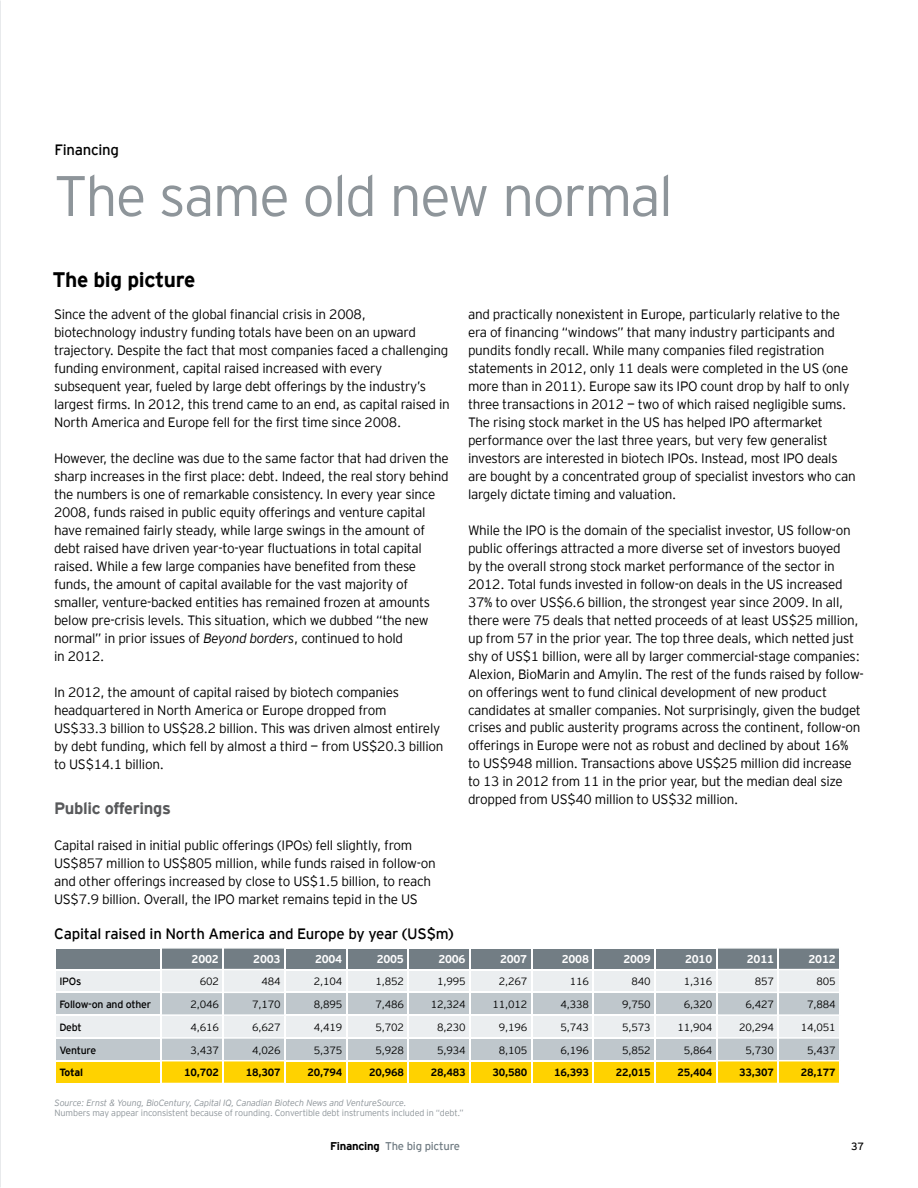
<style>
.page{position:relative;width:918px;height:1188px;background:#fff}
.page>*{position:absolute;margin:0;border:0;box-sizing:border-box;transform-origin:0 0}
.t1{font:300 57px "EY Interstate";letter-spacing:-.035em;color:#8e959a}
.t2{font:700 21px "EY Interstate";letter-spacing:-.02em;color:#000}
.t3{font:700 16.5px "EY Interstate";letter-spacing:-.02em;color:#58595b}
.t4{font:300 15px "EY Interstate";letter-spacing:-.015em;color:#000}
.t5{font:15px "EY Interstate";letter-spacing:-.02em;color:#000}
.t6{font:300 13.5px/18px "EY Interstate";letter-spacing:-.02em;color:#000}
.t7{font:700 11.25px "EY Interstate";letter-spacing:-.02em;color:#fff}
.t8{font:11.25px "EY Interstate";letter-spacing:-.02em;color:#727d84}
.t9{font:300 10.5px "EY Interstate";letter-spacing:-.02em;color:#000}
.t10{font:700 10.5px "EY Interstate";letter-spacing:-.02em;color:#000}
.t11{font:10.5px "EY Interstate";letter-spacing:-.02em;color:#000}
.t12{font:300 9px "EY Interstate";letter-spacing:-.015em;color:#8e959a}
.t13{font:italic 300 9px "EY Interstate";letter-spacing:-.015em;color:#8e959a}
.s1{font-style:italic}
.s2{font-weight:700;color:#000}
</style>
<div class="page">
<svg style="left:56px;top:948px;width:783px;height:136px;background:#d1cfb3"></svg>
<p class="t5" style="left:55px;top:139px;width:66px">Financing</p>
<h1 class="t1" style="left:54px;top:155px;width:621px">The same old new normal</h1>
<h2 class="t2" style="left:53px;top:264px;width:144px">The big picture</h2>
<p class="t6" style="left:54px;top:304px;width:397px">Since the advent of the global financial crisis in 2008, biotechnology industry funding totals have been on an upward trajectory. Despite the fact that most companies faced a challenging funding environment, capital raised increased with every subsequent year, fueled by large debt offerings by the industry’s largest firms. In 2012, this trend came to an end, as capital raised in North America and Europe fell for the first time since 2008.</p>
<p class="t6" style="left:54px;top:448px;width:396px">However, the decline was due to the same factor that had driven the sharp increases in the first place: debt. Indeed, the real story behind the numbers is one of remarkable consistency. In every year since 2008, funds raised in public equity offerings and venture capital have remained fairly steady, while large swings in the amount of debt raised have driven year-to-year fluctuations in total capital raised. While a few large companies have benefited from these funds, the amount of capital available for the vast majority of smaller, venture-backed entities has remained frozen at amounts below pre-crisis levels. This situation, which we dubbed “the new normal” in prior issues of <span class="s1">Beyond borders</span>, continued to hold<br>in 2012.</p>
<p class="t6" style="left:54px;top:682px;width:391px">In 2012, the amount of capital raised by biotech companies headquartered in North America or Europe dropped from<br>US$33.3 billion to US$28.2 billion. This was driven almost entirely by debt funding, which fell by almost a third — from US$20.3 billion to US$14.1 billion.</p>
<p class="t3" style="left:54px;top:796px;width:118px">Public offerings</p>
<p class="t6" style="left:54px;top:835px;width:383px">Capital raised in initial public offerings (IPOs) fell slightly, from US$857 million to US$805 million, while funds raised in follow-on and other offerings increased by close to US$1.5 billion, to reach US$7.9 billion. Overall, the IPO market remains tepid in the US</p>
<p class="t4" style="left:54px;top:923px;width:401px">Capital raised in North America and Europe by year (US$m)</p>
<p class="t6" style="left:468px;top:304px;width:389px">and practically nonexistent in Europe, particularly relative to the era of financing “windows” that many industry participants and pundits fondly recall. While many companies filed registration statements in 2012, only 11 deals were completed in the US (one more than in 2011). Europe saw its IPO count drop by half to only three transactions in 2012 — two of which raised negligible sums.<br>The rising stock market in the US has helped IPO aftermarket performance over the last three years, but very few generalist investors are interested in biotech IPOs. Instead, most IPO deals are bought by a concentrated group of specialist investors who can largely dictate timing and valuation.</p>
<p class="t6" style="left:468px;top:520px;width:397px">While the IPO is the domain of the specialist investor, US follow-on public offerings attracted a more diverse set of investors buoyed<br>by the overall strong stock market performance of the sector in 2012. Total funds invested in follow-on deals in the US increased 37% to over US$6.6 billion, the strongest year since 2009. In all, there were 75 deals that netted proceeds of at least US$25 million, up from 57 in the prior year. The top three deals, which netted just shy of US$1 billion, were all by larger commercial-stage companies:<br>Alexion, BioMarin and Amylin. The rest of the funds raised by follow&shy;on offerings went to fund clinical development of new product candidates at smaller companies. Not surprisingly, given the budget crises and public austerity programs across the continent, follow-on offerings in Europe were not as robust and declined by about 16%<br>to US$948 million. Transactions above US$25 million did increase to 13 in 2012 from 11 in the prior year, but the median deal size dropped from US$40 million to US$32 million.</p>
<p class="t7" style="left:192px;top:951px;width:29px">2002</p>
<p class="t7" style="left:253px;top:951px;width:29px">2003</p>
<p class="t7" style="left:315px;top:951px;width:29px">2004</p>
<p class="t7" style="left:377px;top:951px;width:29px">2005</p>
<p class="t7" style="left:438px;top:951px;width:29px">2006</p>
<p class="t7" style="left:500px;top:951px;width:29px">2007</p>
<p class="t7" style="left:562px;top:951px;width:29px">2008</p>
<p class="t7" style="left:623px;top:951px;width:29px">2009</p>
<p class="t7" style="left:685px;top:951px;width:29px">2010</p>
<p class="t7" style="left:747px;top:951px;width:29px">2011</p>
<p class="t7" style="left:809px;top:951px;width:29px">2012</p>
<p class="t11" style="left:59px;top:974px;width:24px">IPOs</p>
<p class="t9" style="left:200px;top:974px;width:21px">602</p>
<p class="t9" style="left:261px;top:974px;width:21px">484</p>
<p class="t9" style="left:314px;top:974px;width:30px">2,104</p>
<p class="t9" style="left:375px;top:974px;width:30px">1,852</p>
<p class="t9" style="left:437px;top:974px;width:30px">1,995</p>
<p class="t9" style="left:499px;top:974px;width:30px">2,267</p>
<p class="t9" style="left:570px;top:974px;width:21px">116</p>
<p class="t9" style="left:632px;top:974px;width:21px">840</p>
<p class="t9" style="left:684px;top:974px;width:30px">1,316</p>
<p class="t9" style="left:755px;top:974px;width:21px">857</p>
<p class="t9" style="left:817px;top:974px;width:21px">805</p>
<p class="t11" style="left:59px;top:997px;width:93px">Follow-on and other</p>
<p class="t9" style="left:190px;top:997px;width:30px">2,046</p>
<p class="t9" style="left:252px;top:997px;width:30px">7,170</p>
<p class="t9" style="left:314px;top:997px;width:30px">8,895</p>
<p class="t9" style="left:375px;top:997px;width:30px">7,486</p>
<p class="t9" style="left:431px;top:997px;width:36px">12,324</p>
<p class="t9" style="left:493px;top:997px;width:36px">11,012</p>
<p class="t9" style="left:561px;top:997px;width:30px">4,338</p>
<p class="t9" style="left:622px;top:997px;width:30px">9,750</p>
<p class="t9" style="left:684px;top:997px;width:30px">6,320</p>
<p class="t9" style="left:746px;top:997px;width:30px">6,427</p>
<p class="t9" style="left:807px;top:997px;width:30px">7,884</p>
<p class="t11" style="left:59px;top:1020px;width:24px">Debt</p>
<p class="t9" style="left:190px;top:1020px;width:30px">4,616</p>
<p class="t9" style="left:252px;top:1020px;width:30px">6,627</p>
<p class="t9" style="left:314px;top:1020px;width:30px">4,419</p>
<p class="t9" style="left:375px;top:1020px;width:30px">5,702</p>
<p class="t9" style="left:437px;top:1020px;width:30px">8,230</p>
<p class="t9" style="left:499px;top:1020px;width:30px">9,196</p>
<p class="t9" style="left:561px;top:1020px;width:30px">5,743</p>
<p class="t9" style="left:622px;top:1020px;width:30px">5,573</p>
<p class="t9" style="left:678px;top:1020px;width:36px">11,904</p>
<p class="t9" style="left:739px;top:1020px;width:36px">20,294</p>
<p class="t9" style="left:801px;top:1020px;width:36px">14,051</p>
<p class="t11" style="left:59px;top:1042px;width:39px">Venture</p>
<p class="t9" style="left:190px;top:1042px;width:30px">3,437</p>
<p class="t9" style="left:252px;top:1042px;width:30px">4,026</p>
<p class="t9" style="left:314px;top:1042px;width:30px">5,375</p>
<p class="t9" style="left:375px;top:1042px;width:30px">5,928</p>
<p class="t9" style="left:437px;top:1042px;width:30px">5,934</p>
<p class="t9" style="left:499px;top:1042px;width:30px">8,105</p>
<p class="t9" style="left:561px;top:1042px;width:30px">6,196</p>
<p class="t9" style="left:622px;top:1042px;width:30px">5,852</p>
<p class="t9" style="left:684px;top:1042px;width:30px">5,864</p>
<p class="t9" style="left:746px;top:1042px;width:30px">5,730</p>
<p class="t9" style="left:807px;top:1042px;width:30px">5,437</p>
<p class="t10" style="left:59px;top:1065px;width:25px">Total</p>
<p class="t10" style="left:184px;top:1065px;width:36px">10,702</p>
<p class="t10" style="left:246px;top:1065px;width:36px">18,307</p>
<p class="t10" style="left:307px;top:1065px;width:36px">20,794</p>
<p class="t10" style="left:369px;top:1065px;width:36px">20,968</p>
<p class="t10" style="left:431px;top:1065px;width:36px">28,483</p>
<p class="t10" style="left:493px;top:1065px;width:36px">30,580</p>
<p class="t10" style="left:554px;top:1065px;width:36px">16,393</p>
<p class="t10" style="left:616px;top:1065px;width:36px">22,015</p>
<p class="t10" style="left:678px;top:1065px;width:36px">25,404</p>
<p class="t10" style="left:739px;top:1065px;width:36px">33,307</p>
<p class="t10" style="left:801px;top:1065px;width:36px">28,177</p>
<p class="t13" style="left:55px;top:1096px;width:353px">Source: Ernst &amp; Young, BioCentury, Capital IQ, Canadian Biotech News and VentureSource.</p>
<p class="t12" style="left:55px;top:1107px;width:411px">Numbers may appear inconsistent because of rounding. Convertible debt instruments included in “debt.”</p>
<p class="t8" style="left:330px;top:1138px;width:132px"><span class="s2">Financing</span> The big picture</p>
<p class="t11" style="left:851px;top:1139px;width:14px">37</p>
</div>
